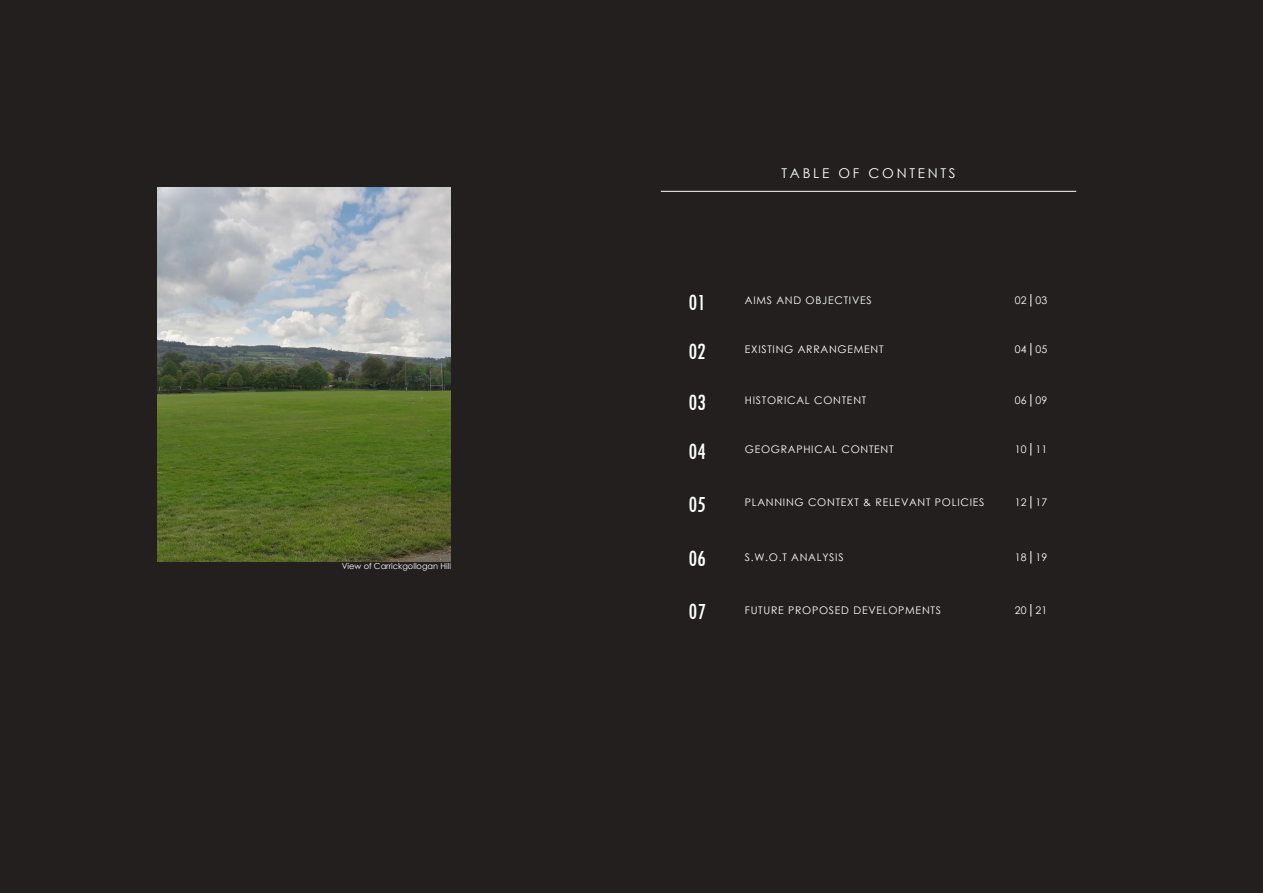
<style>
.page{position:relative;width:1263px;height:893px;background:#241f1f}
.page>*{position:absolute;margin:0;border:0;box-sizing:border-box;transform-origin:0 0}
.t1{font:condensed 24px/49.7px "Tw Cen";color:#fff;text-align:justify}
.t2{font:13.5px "Century Gothic";letter-spacing:.2em;color:#fff}
.t3{font:10.5px "Century Gothic";letter-spacing:.07em;color:#fff}
.t4{font:8.25px "Century Gothic";color:#fff}
.s1{font-size:13.5px}
</style>
<div class="page">
<hr style="left:661px;top:191px;width:415px;height:1px;background:#fff">
<img style="left:158px;top:187px;width:293px;height:374px">
<p class="t4" style="left:342px;top:560px;width:111px">View of Carrickgollogan Hill</p>
<p class="t2" style="left:781px;top:164px;width:176px">TABLE OF CONTENTS</p>
<h1 class="t1" style="left:688px;top:277px;width:19px">01<br>02<br>03<br>04</h1>
<h1 class="t1" style="left:688px;top:479px;width:19px">05</h1>
<h1 class="t1" style="left:688px;top:533px;width:19px">06</h1>
<h1 class="t1" style="left:688px;top:586px;width:19px">07</h1>
<p class="t3" style="left:745px;top:292px;width:128px">AIMS AND OBJECTIVES</p>
<p class="t3" style="left:1015px;top:292px;width:34px">02<span class="s1">|</span>03</p>
<p class="t3" style="left:745px;top:342px;width:140px">EXISTING ARRANGEMENT</p>
<p class="t3" style="left:1015px;top:342px;width:34px">04<span class="s1">|</span>05</p>
<p class="t3" style="left:745px;top:393px;width:123px">HISTORICAL CONTENT</p>
<p class="t3" style="left:1015px;top:393px;width:34px">06<span class="s1">|</span>09</p>
<p class="t3" style="left:745px;top:442px;width:150px">GEOGRAPHICAL CONTENT</p>
<p class="t3" style="left:1015px;top:442px;width:34px">10<span class="s1">|</span>11</p>
<p class="t3" style="left:745px;top:495px;width:241px">PLANNING CONTEXT &amp; RELEVANT POLICIES</p>
<p class="t3" style="left:1015px;top:495px;width:34px">12<span class="s1">|</span>17</p>
<p class="t3" style="left:745px;top:550px;width:100px">S.W.O.T ANALYSIS</p>
<p class="t3" style="left:1015px;top:550px;width:34px">18<span class="s1">|</span>19</p>
<p class="t3" style="left:745px;top:603px;width:198px">FUTURE PROPOSED DEVELOPMENTS</p>
<p class="t3" style="left:1015px;top:603px;width:34px">20<span class="s1">|</span>21</p>
</div>
